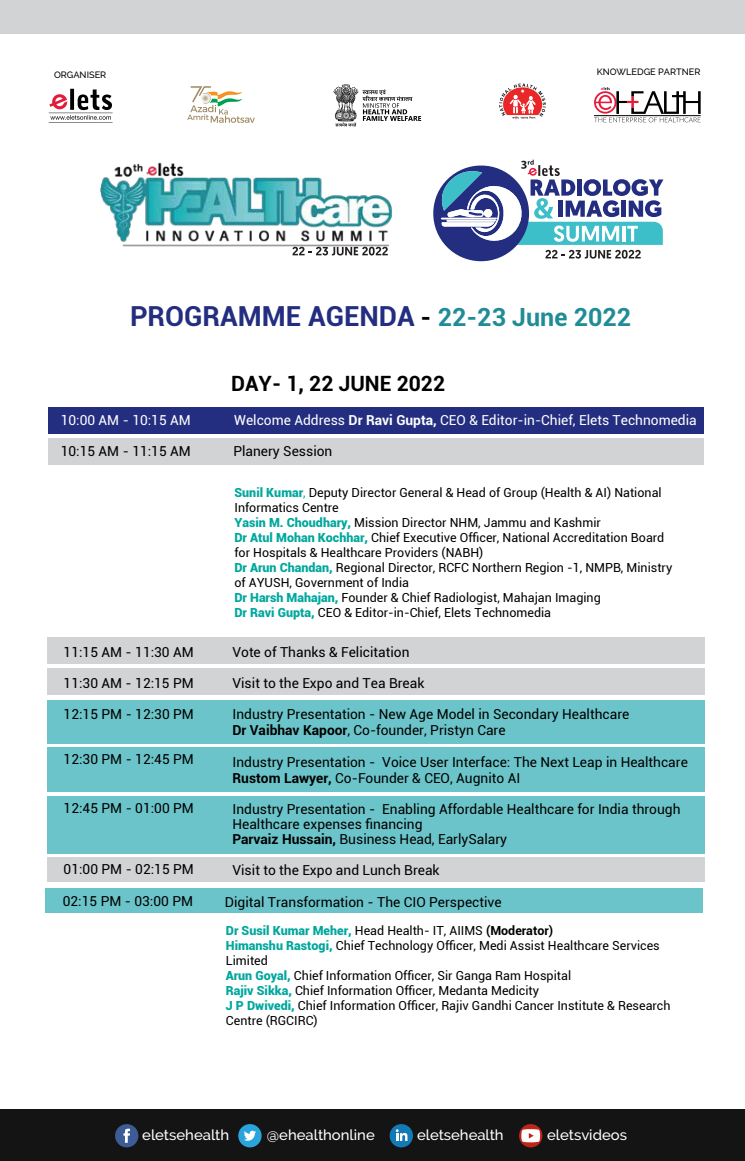
<style>
.page{position:relative;width:745px;height:1161px;background:#fff}
.page>*{position:absolute;margin:0;border:0;box-sizing:border-box;transform-origin:0 0}
.t1{font:700 27.62px "Roboto";color:#242e80}
.t2{font:700 21px "Roboto";color:#000}
.t3{font:500 14.5px "Raleway";color:#fff}
.t4{font:13.75px/16.2px "Roboto";color:#000}
.t5{font:13.75px "Roboto";color:#fff}
.t6{font:12.5px/15px "Roboto";color:#000}
.t7{font:500 9.12px "Raleway";color:#000}
.s1{font-size:25px;color:#000}
.s2{font-size:25px;color:#208c96}
.s3{font-weight:700}
.s4{font-weight:900;color:#00a79d}
.s5{color:#00a79d}
</style>
<div class="page">
<div style="left:48px;top:407px;width:655px;height:26px;background:#242e80"></div>
<div style="left:48px;top:438px;width:654px;height:27px;background:#d1d3d4"></div>
<div style="left:48px;top:668px;width:656px;height:27px;background:#d1d3d4"></div>
<div style="left:48px;top:637px;width:656px;height:26px;background:#d1d3d4"></div>
<div style="left:48px;top:699px;width:656px;height:44px;background:#6bc4c9"></div>
<div style="left:48px;top:857px;width:656px;height:25px;background:#d1d3d4"></div>
<div style="left:45px;top:887px;width:657px;height:25px;background:#6bc4c9"></div>
<div style="left:48px;top:796px;width:656px;height:57px;background:#6bc4c9"></div>
<div style="left:48px;top:747px;width:656px;height:44px;background:#6bc4c9"></div>
<div style="left:0;top:1109px;width:744px;height:51px;background:#141414"></div>
<svg style="left:518px;top:1124px;width:24px;height:23px"></svg>
<svg style="left:521px;top:1129px;width:18px;height:13px"></svg>
<div style="left:238px;top:1124px;width:23px;height:23px;background:#29a4dc;border-radius:50%"></div>
<svg style="left:244px;top:1130px;width:12px;height:10px"></svg>
<div style="left:389px;top:1124px;width:23px;height:23px;background:#127ab4;border-radius:50%"></div>
<svg style="left:395px;top:1129px;width:12px;height:11px"></svg>
<div style="left:115px;top:1124px;width:23px;height:23px;background:#3d5c95;border-radius:50%"></div>
<svg style="left:123px;top:1128px;width:7px;height:14px"></svg>
<hr style="left:49px;top:122px;width:63px;height:1px;background:#000">
<svg style="left:49px;top:89px;width:63px;height:31px"></svg>
<svg style="left:594px;top:87px;width:106px;height:35px"></svg>
<img style="left:100px;top:162px;width:292px;height:86px">
<svg style="left:292px;top:247px;width:95px;height:8px"></svg>
<svg style="left:433px;top:160px;width:230px;height:101px"></svg>
<svg style="left:187px;top:86px;width:68px;height:37px"></svg>
<svg style="left:499px;top:83px;width:46px;height:36px"></svg>
<svg style="left:333px;top:84px;width:88px;height:43px"></svg>
<div style="left:0;top:0;width:744px;height:34px;background:#d1d3d4"></div>
<p class="t7" style="left:54px;top:70px;width:54px">ORGANISER</p>
<p class="t7" style="left:596px;top:66px;width:105px">KNOWLEDGE PARTNER</p>
<h1 class="t1" style="left:130px;top:296px;width:502px">PROGRAMME AGENDA <span class="s1">-</span> <span class="s2">22-23 June 2022</span></h1>
<h2 class="t2" style="left:231px;top:368px;width:215px">DAY- 1, 22 JUNE 2022</h2>
<p class="t5" style="left:61px;top:410px;width:132px">10:00 AM - 10:15 AM</p>
<p class="t4" style="left:61px;top:443px;width:132px">10:15 AM - 11:15 AM</p>
<p class="t4" style="left:64px;top:643px;width:132px">11:15 AM - 11:30 AM</p>
<p class="t4" style="left:64px;top:674px;width:132px">11:30 AM - 12:15 PM</p>
<p class="t4" style="left:64px;top:705px;width:132px">12:15 PM - 12:30 PM</p>
<p class="t4" style="left:64px;top:750px;width:132px">12:30 PM - 12:45 PM</p>
<p class="t4" style="left:64px;top:799px;width:132px">12:45 PM - 01:00 PM</p>
<p class="t4" style="left:64px;top:860px;width:132px">01:00 PM - 02:15 PM</p>
<p class="t5" style="left:234px;top:410px;width:464px">Welcome Address <span class="s3">Dr Ravi Gupta,</span> CEO &amp; Editor-in-Chief, Elets Technomedia</p>
<p class="t4" style="left:233px;top:442px;width:100px">Planery Session</p>
<p class="t6" style="left:234px;top:485px;width:439px"><span class="s4">Sunil Kumar</span><span class="s5">,</span> Deputy Director General &amp; Head of Group (Health &amp; AI) National Informatics Centre<br><span class="s4">Yasin M. Choudhary,</span> Mission Director NHM, Jammu and Kashmir<br><span class="s4">Dr Atul Mohan Kochhar,</span> Chief Executive Officer, National Accreditation Board for Hospitals &amp; Healthcare Providers (NABH)<br><span class="s4">Dr Arun Chandan,</span> Regional Director, RCFC Northern Region -1, NMPB, Ministry of AYUSH, Government of India<br><span class="s4">Dr Harsh Mahajan,</span> Founder &amp; Chief Radiologist, Mahajan Imaging<br><span class="s4">Dr Ravi Gupta,</span> CEO &amp; Editor-in-Chief, Elets Technomedia</p>
<p class="t4" style="left:232px;top:643px;width:178px">Vote of Thanks &amp; Felicitation</p>
<p class="t4" style="left:232px;top:674px;width:193px">Visit to the Expo and Tea Break</p>
<p class="t4" style="left:232px;top:705px;width:398px">Industry Presentation - New Age Model in Secondary Healthcare<br><span class="s3">Dr Vaibhav Kapoor</span>, Co-founder, Pristyn Care</p>
<p class="t4" style="left:232px;top:753px;width:456px">Industry Presentation - Voice User Interface: The Next Leap in Healthcare<br><span class="s3">Rustom Lawyer,</span> Co-Founder &amp; CEO, Augnito AI</p>
<p class="t4" style="left:232px;top:801px;width:449px;line-height:15px">Industry Presentation - Enabling Affordable Healthcare for India through<br>Healthcare expenses financing<br><span class="s3">Parvaiz Hussain,</span> Business Head, EarlySalary</p>
<p class="t4" style="left:232px;top:862px;width:208px">Visit to the Expo and Lunch Break</p>
<p class="t4" style="left:63px;top:892px;width:132px">02:15 PM - 03:00 PM</p>
<p class="t4" style="left:224px;top:893px;width:278px">Digital Transformation - The CIO Perspective</p>
<p class="t6" style="left:226px;top:922px;width:446px"><span class="s4">Dr Susil Kumar Meher,</span> Head Health- IT, AIIMS <span class="s3">(Moderator)<br></span><span class="s4">Himanshu Rastogi,</span> Chief Technology Officer, Medi Assist Healthcare Services Limited<br><span class="s4">Arun Goyal,</span> Chief Information Officer, Sir Ganga Ram Hospital<br><span class="s4">Rajiv Sikka,</span> Chief Information Officer, Medanta Medicity<br><span class="s4">J P Dwivedi,</span> Chief Information Officer, Rajiv Gandhi Cancer Institute &amp; Research Centre (RGCIRC)</p>
<p class="t3" style="left:142px;top:1126px;width:88px">eletsehealth</p>
<p class="t3" style="left:266px;top:1126px;width:109px">@ehealthonline</p>
<p class="t3" style="left:417px;top:1126px;width:88px">eletsehealth</p>
<p class="t3" style="left:547px;top:1126px;width:81px">eletsvideos</p>
</div>
